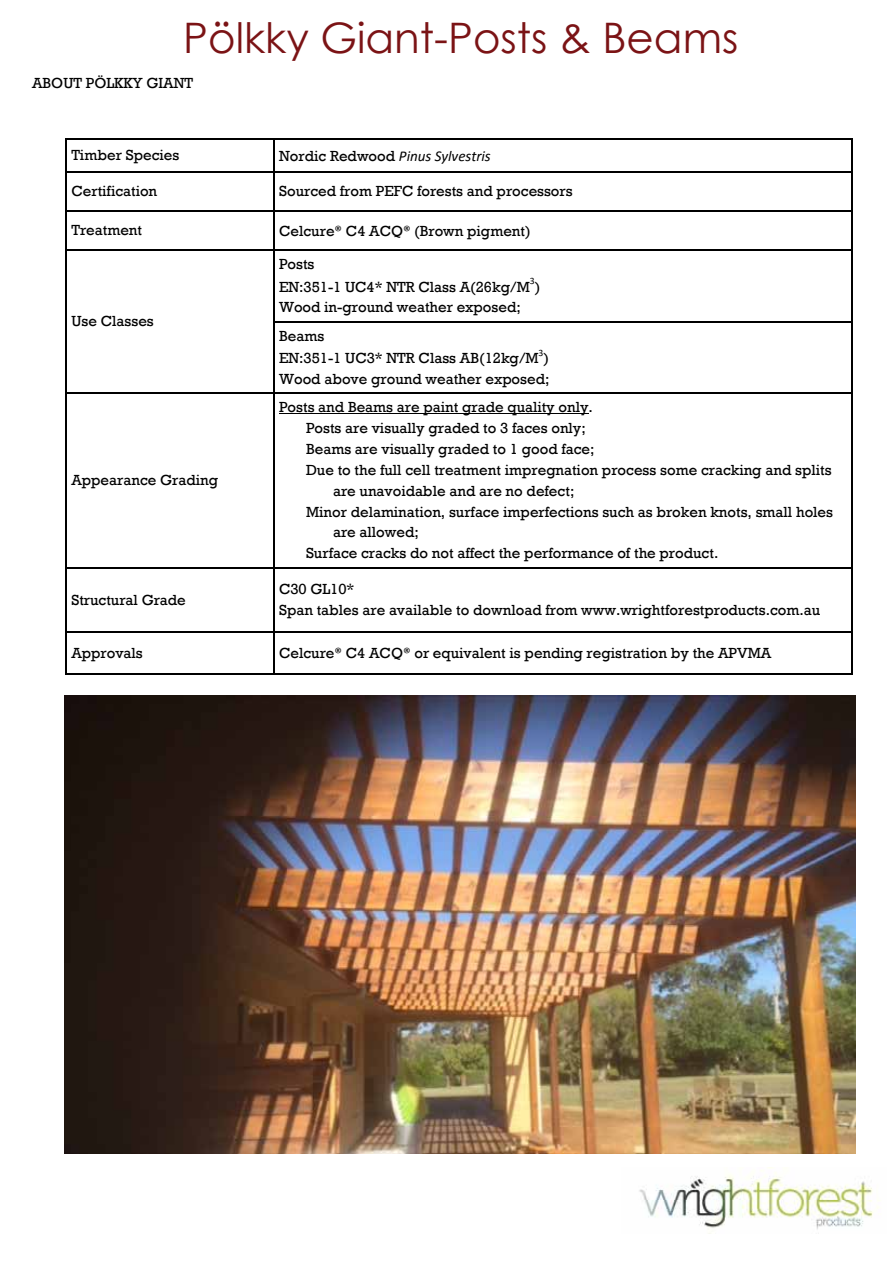
<style>
.page{position:relative;width:893px;height:1263px;background:#fff}
.page>*{position:absolute;margin:0;border:0;box-sizing:border-box;transform-origin:0 0}
.t1{font:42px "Century Gothic";color:#7b1315}
.t2{font:15px/20.5px "Rockwell";color:#000}
.t3{font:italic 15px "Calibri";color:#000}
.t4{font:9.75px "Calibri";color:#000}
.s1{font-family:"Rockwell";font-style:normal}
.s2{font-family:"Calibri"}
</style>
<div class="page">
<img style="left:639px;top:1167px;width:241px;height:63px">
<hr style="left:279px;top:413px;width:309px;height:1px;background:#000">
<hr style="left:66px;top:138px;width:1px;height:535px;background:#000">
<hr style="left:273px;top:139px;width:2px;height:534px;background:#000">
<hr style="left:852px;top:138px;width:1px;height:535px;background:#000">
<hr style="left:66px;top:138px;width:787px;height:1px;background:#000">
<hr style="left:67px;top:172px;width:785px;height:1px;background:#000">
<hr style="left:67px;top:210px;width:785px;height:2px;background:#000">
<hr style="left:67px;top:249px;width:785px;height:2px;background:#000">
<hr style="left:67px;top:393px;width:785px;height:1px;background:#000">
<hr style="left:273px;top:322px;width:579px;height:1px;background:#000">
<hr style="left:67px;top:567px;width:785px;height:2px;background:#000">
<hr style="left:67px;top:631px;width:785px;height:2px;background:#000">
<hr style="left:66px;top:673px;width:787px;height:2px;background:#000">
<img style="left:65px;top:695px;width:790px;height:458px">
<h1 class="t1" style="left:183px;top:9px;width:557px">Pölkky Giant-Posts &amp; Beams</h1>
<p class="t2" style="left:32px;top:73px;width:163px">ABOUT PÖLKKY GIANT</p>
<p class="t2" style="left:71px;top:145px;width:109px">Timber Species</p>
<p class="t2" style="left:71px;top:181px;width:87px">Certification</p>
<p class="t2" style="left:71px;top:220px;width:72px">Treatment</p>
<p class="t2" style="left:71px;top:311px;width:84px">Use Classes</p>
<p class="t2" style="left:71px;top:470px;width:148px">Appearance Grading</p>
<p class="t2" style="left:71px;top:589px;width:116px">Structural Grade</p>
<p class="t2" style="left:71px;top:642px;width:73px">Approvals</p>
<p class="t3" style="left:279px;top:145px;width:213px"><span class="s1">Nordic Redwood</span> Pinus Sylvestris</p>
<p class="t2" style="left:279px;top:181px;width:295px">Sourced from PEFC forests and processors</p>
<p class="t2" style="left:279px;top:221px;width:253px">Celcure<span class="s2">®</span> C4 ACQ (<span class="s2">®</span> Brown pigment(</p>
<p class="t2" style="left:279px;top:254px;width:37px">Posts</p>
<p class="t4" style="left:530px;top:274px;width:6px">3</p>
<p class="t2" style="left:279px;top:276px;width:263px">EN:351-1 UC4* NTR Class A(26kg M/ (<br>Wood in-ground weather exposed;</p>
<p class="t2" style="left:279px;top:326px;width:47px">Beams</p>
<p class="t4" style="left:539px;top:346px;width:6px">3</p>
<p class="t2" style="left:279px;top:348px;width:272px">EN:351-1 UC3* NTR Class AB(12kg M/ (<br>Wood above ground weather exposed;</p>
<p class="t2" style="left:279px;top:397px;width:315px">Posts and Beams are paint grade quality only.</p>
<p class="t2" style="left:306px;top:418px;width:281px">Posts are visually graded to 3 faces only;</p>
<p class="t2" style="left:306px;top:438px;width:290px">Beams are visually graded to 1 good face;</p>
<p class="t2" style="left:306px;top:459px;width:527px">Due to the full cell treatment impregnation process some cracking and splits</p>
<p class="t2" style="left:333px;top:480px;width:243px">are unavoidable and are no defect;</p>
<p class="t2" style="left:306px;top:501px;width:529px">Minor delamination, surface imperfections such as broken knots, small holes</p>
<p class="t2" style="left:333px;top:522px;width:87px">are allowed;</p>
<p class="t2" style="left:306px;top:543px;width:414px">Surface cracks do not affect the performance of the product.</p>
<p class="t2" style="left:279px;top:579px;width:77px">C30 GL10*</p>
<p class="t2" style="left:279px;top:600px;width:543px">Span tables are available to download from www.wrightforestproducts.com.au</p>
<p class="t2" style="left:279px;top:643px;width:494px">Celcure<span class="s2">®</span> C4 ACQ<span class="s2">®</span> or equivalent is pending registration by the APVMA</p>
</div>
